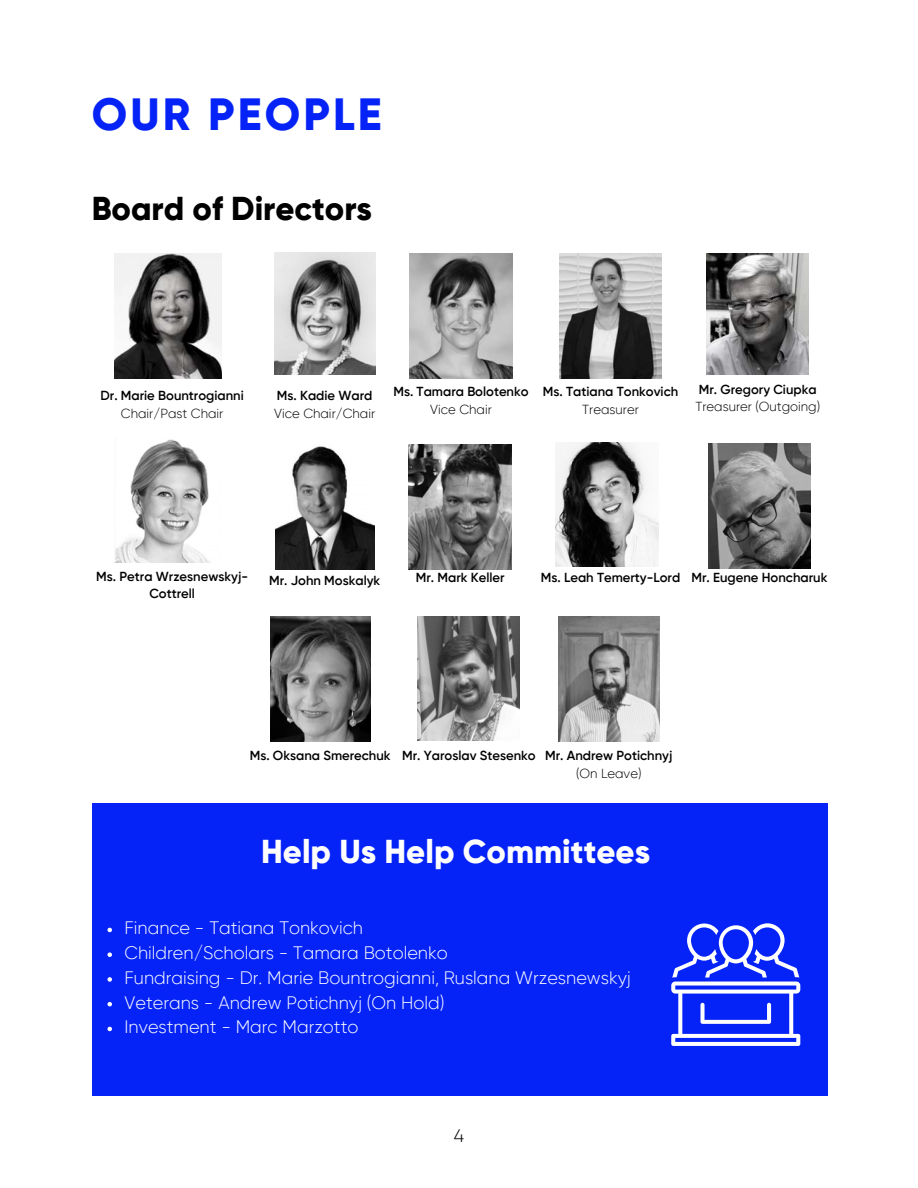
<style>
.page{position:relative;width:918px;height:1188px;background:#fff}
.page>*{position:absolute;margin:0;border:0;box-sizing:border-box;transform-origin:0 0}
.t1{font:800 45px "Gilroy";letter-spacing:.07em;color:#0523f7}
.t2{font:800 33px "Gilroy";color:#fefeff}
.t3{font:800 33px "Gilroy";color:#000}
.t4{font:300 18px "Gilroy";color:#fefeff}
.t5{font:300 18px "Gilroy";color:#000}
.t6{font:600 13.05px "Gilroy";color:#000}
.t7{font:300 13.05px "Gilroy";color:#000}
</style>
<div class="page">
<img style="left:270px;top:616px;width:100px;height:125px">
<img style="left:556px;top:442px;width:102px;height:125px">
<img style="left:115px;top:253px;width:107px;height:125px">
<img style="left:706px;top:253px;width:103px;height:122px">
<img style="left:410px;top:253px;width:102px;height:125px">
<img style="left:274px;top:253px;width:101px;height:121px">
<img style="left:559px;top:616px;width:101px;height:125px">
<img style="left:114px;top:439px;width:97px;height:124px">
<img style="left:708px;top:443px;width:103px;height:125px">
<img style="left:275px;top:446px;width:99px;height:123px">
<img style="left:559px;top:254px;width:103px;height:125px">
<img style="left:409px;top:445px;width:102px;height:124px">
<img style="left:418px;top:616px;width:102px;height:124px">
<div style="left:92px;top:804px;width:735px;height:292px;background:#0523f7"></div>
<svg style="left:671px;top:923px;width:129px;height:123px"></svg>
<svg style="left:107px;top:928px;width:5px;height:4px"></svg>
<svg style="left:107px;top:952px;width:5px;height:5px"></svg>
<svg style="left:107px;top:977px;width:5px;height:5px"></svg>
<svg style="left:107px;top:1002px;width:5px;height:4px"></svg>
<svg style="left:107px;top:1027px;width:5px;height:4px"></svg>
<p class="t1" style="left:92px;top:95px;width:291px">OUR PEOPLE</p>
<p class="t3" style="left:92px;top:195px;width:282px">Board of Directors</p>
<p class="t6" style="left:101px;top:390px;width:145px">Dr. Marie Bountrogianni</p>
<p class="t7" style="left:121px;top:408px;width:104px">Chair/Past Chair</p>
<p class="t6" style="left:277px;top:390px;width:97px">Ms. Kadie Ward</p>
<p class="t7" style="left:274px;top:408px;width:103px">Vice Chair/Chair</p>
<p class="t6" style="left:393px;top:386px;width:137px">Ms. Tamara Bolotenko</p>
<p class="t7" style="left:430px;top:403px;width:63px">Vice Chair</p>
<p class="t6" style="left:543px;top:386px;width:137px">Ms. Tatiana Tonkovich</p>
<p class="t7" style="left:582px;top:403px;width:58px">Treasurer</p>
<p class="t6" style="left:699px;top:384px;width:119px">Mr. Gregory Ciupka</p>
<p class="t7" style="left:695px;top:401px;width:126px">Treasurer (Outgoing)</p>
<p class="t6" style="left:96px;top:570px;width:153px">Ms. Petra Wrzesnewskyj-</p>
<p class="t6" style="left:149px;top:588px;width:47px">Cottrell</p>
<p class="t6" style="left:269px;top:575px;width:113px">Mr. John Moskalyk</p>
<p class="t6" style="left:416px;top:572px;width:90px">Mr. Mark Keller</p>
<p class="t6" style="left:541px;top:572px;width:141px">Ms. Leah Temerty-Lord</p>
<p class="t6" style="left:692px;top:572px;width:137px">Mr. Eugene Honcharuk</p>
<p class="t6" style="left:250px;top:750px;width:142px">Ms. Oksana Smerechuk</p>
<p class="t6" style="left:402px;top:750px;width:135px">Mr. Yaroslav Stesenko</p>
<p class="t6" style="left:545px;top:750px;width:129px">Mr. Andrew Potichnyj</p>
<p class="t7" style="left:576px;top:768px;width:67px">(On Leave)</p>
<p class="t2" style="left:261px;top:837px;width:391px">Help Us Help Committees</p>
<p class="t4" style="left:125px;top:920px;width:240px">Finance - Tatiana Tonkovich</p>
<p class="t4" style="left:125px;top:945px;width:325px">Children/Scholars - Tamara Botolenko</p>
<p class="t4" style="left:125px;top:970px;width:508px">Fundraising - Dr. Marie Bountrogianni, Ruslana Wrzesnewskyj</p>
<p class="t4" style="left:125px;top:995px;width:321px">Veterans - Andrew Potichnyj (On Hold)</p>
<p class="t4" style="left:125px;top:1019px;width:235px">Investment - Marc Marzotto</p>
<p class="t5" style="left:454px;top:1128px;width:12px">4</p>
</div>
